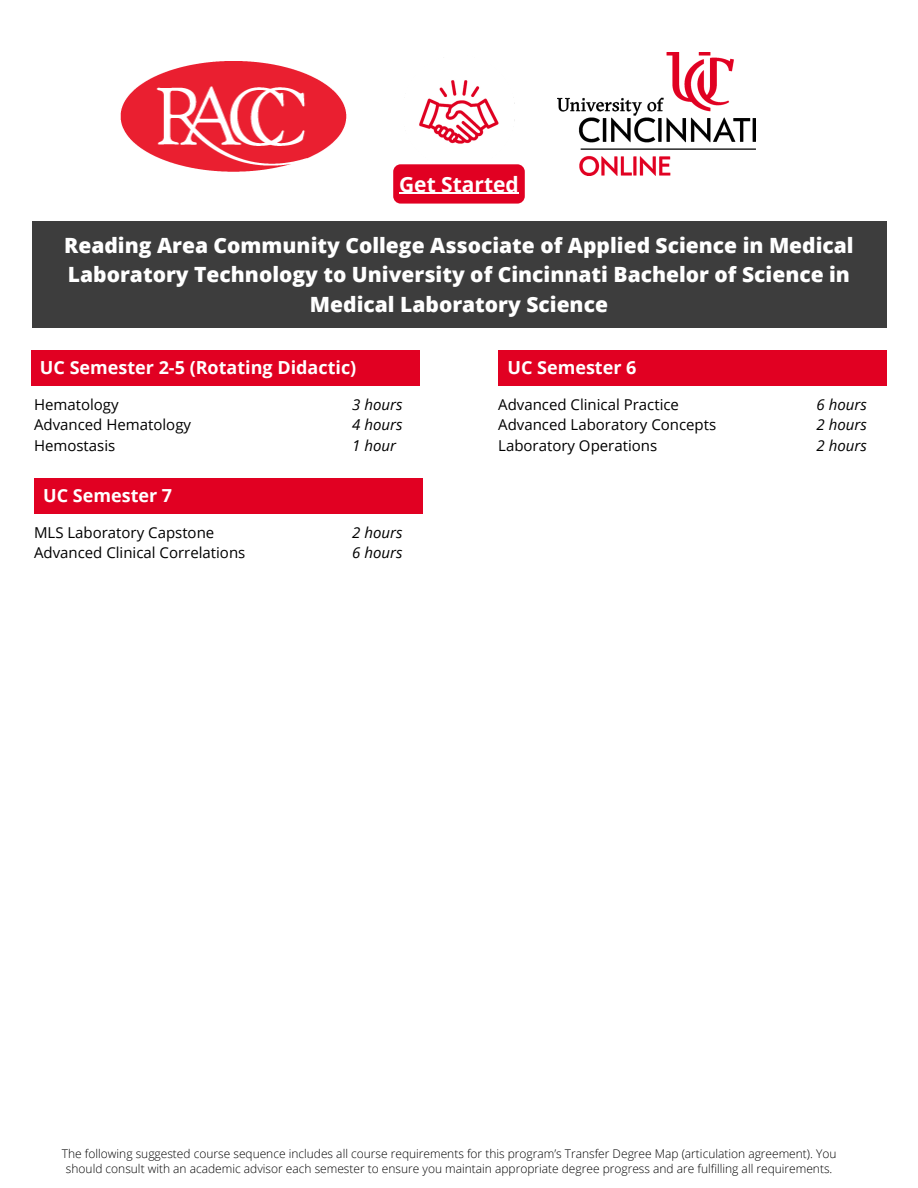
<style>
.page{position:relative;width:918px;height:1188px;background:#fff}
.page>*{position:absolute;margin:0;border:0;box-sizing:border-box;transform-origin:0 0}
.t1{font:800 21px/29.2px "Open Sans";color:#fff;text-align:center}
.t2{font:700 21px "Open Sans";color:#fff}
.t3{font:700 18px "Open Sans";color:#fff}
.t4{font:15px/20.2px "Open Sans";color:#000}
.t5{font:italic 15px/20.2px "Open Sans";color:#000;text-align:justify}
.t6{font:300 12px/14.7px "Open Sans";color:#000;text-align:center}
</style>
<div class="page">
<img style="left:558px;top:53px;width:198px;height:122px">
<img style="left:419px;top:80px;width:96px;height:64px">
<div style="left:32px;top:221px;width:854px;height:107px;background:#3d3d3d"></div>
<div style="left:393px;top:164px;width:132px;height:40px;background:#e10022;border-radius:7px"></div>
<hr style="left:399px;top:193px;width:120px;height:1px;background:#fff">
<div style="left:34px;top:478px;width:388px;height:35px;background:#e10022"></div>
<div style="left:32px;top:350px;width:388px;height:35px;background:#e10022"></div>
<div style="left:498px;top:350px;width:388px;height:35px;background:#e10022"></div>
<img style="left:120px;top:61px;width:227px;height:111px">
<h1 class="t2" style="left:399px;top:169px;width:121px">Get Started</h1>
<h1 class="t1" style="left:64px;top:230px;width:791px">Reading Area Community College Associate of Applied Science in Medical<br>Laboratory Technology to University of Cincinnati Bachelor of Science in<br>Medical Laboratory Science</h1>
<h2 class="t3" style="left:40px;top:355px;width:318px">UC Semester 2-5 (Rotating Didactic)</h2>
<p class="t4" style="left:34px;top:394px;width:159px">Hematology<br>Advanced Hematology<br>Hemostasis</p>
<p class="t5" style="left:352px;top:394px;width:52px">3 hours 4 hours 1 hour</p>
<h2 class="t3" style="left:43px;top:483px;width:130px">UC Semester 7</h2>
<p class="t4" style="left:34px;top:522px;width:213px">MLS Laboratory Capstone<br>Advanced Clinical Correlations</p>
<p class="t5" style="left:352px;top:522px;width:52px">2 hours<br>6 hours</p>
<h2 class="t3" style="left:507px;top:355px;width:130px">UC Semester 6</h2>
<p class="t4" style="left:498px;top:394px;width:220px">Advanced Clinical Practice<br>Advanced Laboratory Concepts<br>Laboratory Operations</p>
<p class="t5" style="left:817px;top:394px;width:52px">6 hours 2 hours 2 hours</p>
<p class="t6" style="left:62px;top:1146px;width:776px">The following suggested course sequence includes all course requirements for this program’s Transfer Degree Map (articulation agreement). You should consult with an academic advisor each semester to ensure you maintain appropriate degree progress and are fulfilling all requirements.</p>
</div>
